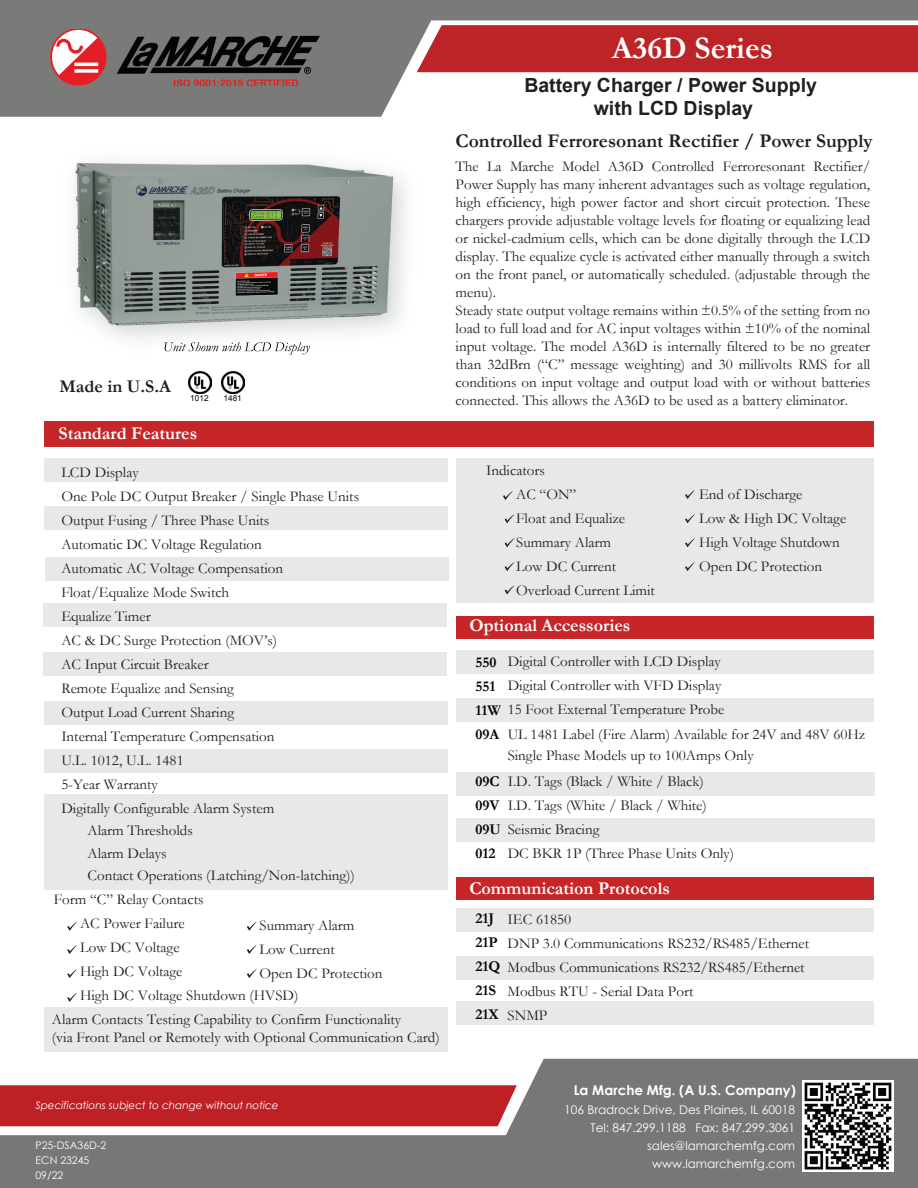
<style>
.page{position:relative;width:918px;height:1188px;background:#fff}
.page>*{position:absolute;margin:0;border:0;box-sizing:border-box;transform-origin:0 0}
.t1{font:700 31.5px "Garamond";color:#fff}
.t2{font:700 19.5px "Garamond";color:#231f20}
.t3{font:700 19.5px/23.4px "Arial";color:#231f20;text-align:center}
.t4{font:700 18px "Garamond";color:#fff}
.t5{font:700 18px "Garamond";color:#231f20}
.t6{font:15px/24px "Garamond";color:#211e1e}
.t7{font:15px/18px "Garamond";color:#231f20}
.t8{font:700 15px/24px "Garamond";color:#050504}
.t9{font:700 13.5px "Century Gothic";color:#fff}
.t10{font:12px/18px "Century Gothic";color:#fff;text-align:right}
.t11{font:italic 10.5px "Century Gothic";color:#fff}
.t12{font:10.5px/15px "Century Gothic";color:#fff}
.t13{font:8.25px "Arial";color:#050504}
.s1{font-weight:700;color:#050504}
</style>
<div class="page">
<div style="left:456px;top:908px;width:417px;height:24px;background:#e8e8e9"></div>
<svg style="left:0;top:0;width:918px;height:117px"></svg>
<img style="left:50px;top:29px;width:269px;height:57px">
<svg style="left:71px;top:1059px;width:847px;height:129px;fill:#777876"></svg>
<div style="left:0;top:1135px;width:570px;height:53px;background:#777876"></div>
<div style="left:0;top:1085px;width:517px;height:41px;background:#bf2025"></div>
<div style="left:44px;top:1007px;width:404px;height:45px;background:#e8e8e9"></div>
<div style="left:456px;top:1001px;width:417px;height:23px;background:#e8e8e9"></div>
<div style="left:456px;top:877px;width:417px;height:23px;background:#c72629"></div>
<div style="left:456px;top:956px;width:417px;height:24px;background:#e8e8e9"></div>
<div style="left:456px;top:818px;width:419px;height:24px;background:#e8e8e9"></div>
<div style="left:456px;top:772px;width:419px;height:24px;background:#e8e8e9"></div>
<div style="left:456px;top:650px;width:417px;height:24px;background:#e8e8e9"></div>
<div style="left:456px;top:698px;width:417px;height:24px;background:#e8e8e9"></div>
<div style="left:44px;top:749px;width:404px;height:24px;background:#e8e8e9"></div>
<div style="left:44px;top:701px;width:404px;height:24px;background:#e8e8e9"></div>
<div style="left:44px;top:794px;width:404px;height:96px;background:#e8e8e9"></div>
<img style="left:222px;top:371px;width:22px;height:23px">
<img style="left:189px;top:371px;width:22px;height:23px">
<img style="left:164px;top:342px;width:146px;height:12px">
<img style="left:68px;top:155px;width:335px;height:174px">
<div style="left:43px;top:603px;width:404px;height:24px;background:#e8e8e9"></div>
<div style="left:45px;top:557px;width:404px;height:24px;background:#e8e8e9"></div>
<div style="left:456px;top:458px;width:417px;height:145px;background:#e8e8e9"></div>
<div style="left:43px;top:652px;width:404px;height:24px;background:#e8e8e9"></div>
<div style="left:44px;top:458px;width:404px;height:24px;background:#e8e8e9"></div>
<div style="left:44px;top:506px;width:404px;height:24px;background:#e8e8e9"></div>
<div style="left:44px;top:421px;width:829px;height:26px;background:#c72629"></div>
<svg style="left:67px;top:922px;width:10px;height:9px"></svg>
<svg style="left:67px;top:945px;width:10px;height:9px"></svg>
<svg style="left:67px;top:969px;width:10px;height:9px"></svg>
<svg style="left:67px;top:993px;width:10px;height:9px"></svg>
<svg style="left:247px;top:922px;width:10px;height:9px"></svg>
<svg style="left:247px;top:945px;width:10px;height:9px"></svg>
<svg style="left:247px;top:969px;width:10px;height:9px"></svg>
<svg style="left:503px;top:491px;width:10px;height:9px"></svg>
<svg style="left:505px;top:514px;width:10px;height:9px"></svg>
<svg style="left:505px;top:538px;width:10px;height:9px"></svg>
<svg style="left:505px;top:562px;width:10px;height:9px"></svg>
<svg style="left:505px;top:585px;width:10px;height:9px"></svg>
<svg style="left:685px;top:490px;width:10px;height:9px"></svg>
<svg style="left:685px;top:514px;width:10px;height:9px"></svg>
<svg style="left:685px;top:538px;width:10px;height:9px"></svg>
<svg style="left:685px;top:562px;width:10px;height:9px"></svg>
<div style="left:456px;top:616px;width:417px;height:22px;background:#c72629"></div>
<img style="left:802px;top:1081px;width:91px;height:91px">
<p class="t5" style="left:59px;top:374px;width:113px">Made in U.S.A</p>
<p class="t13" style="left:190px;top:392px;width:20px">1012</p>
<p class="t13" style="left:224px;top:392px;width:20px">1481</p>
<p class="t4" style="left:59px;top:421px;width:140px">Standard Features</p>
<p class="t6" style="left:61px;top:460px;width:299px">LCD Display<br>One Pole DC Output Breaker / Single Phase Units<br>Output Fusing / Three Phase Units<br>Automatic DC Voltage Regulation<br>Automatic AC Voltage Compensation<br>Float/Equalize Mode Switch<br>Equalize Timer<br>AC &amp; DC Surge Protection (MOV’s)<br>AC Input Circuit Breaker<br>Remote Equalize and Sensing<br>Output Load Current Sharing<br>Internal Temperature Compensation<br>U.L. 1012, U.L. 1481<br>5-Year Warranty<br>Digitally Configurable Alarm System</p>
<p class="t6" style="left:88px;top:819px;width:269px;line-height:22.5px">Alarm Thresholds<br>Alarm Delays<br>Contact Operations (Latching/Non-latching))</p>
<p class="t6" style="left:80px;top:887px;width:220px;text-indent:-26px">Form “C” Relay Contacts<br>AC Power Failure<br>Low DC Voltage<br>High DC Voltage<br>High DC Voltage Shutdown (HVSD)</p>
<p class="t6" style="left:260px;top:913px;width:124px">Summary Alarm<br>Low Current<br>Open DC Protection</p>
<p class="t6" style="left:52px;top:1010px;width:389px;line-height:18px">Alarm Contacts Testing Capability to Confirm Functionality<br>(via Front Panel or Remotely with Optional Communication Card)</p>
<p class="t11" style="left:36px;top:1097px;width:245px">Specifications subject to change without notice</p>
<p class="t12" style="left:36px;top:1138px;width:72px">P25-DSA36D-2<br>ECN 23245<br>09/22</p>
<p class="t12" style="left:26px;top:1170px;width:29px">07/20</p>
<h1 class="t1" style="left:612px;top:26px;width:163px">A36D Series</h1>
<h2 class="t3" style="left:524px;top:74px;width:294px">Battery Charger / Power Supply with LCD Display</h2>
<h2 class="t2" style="left:456px;top:128px;width:419px">Controlled Ferroresonant Rectifier / Power Supply</h2>
<p class="t7" style="left:456px;top:157px;width:416px">The La Marche Model A36D Controlled Ferroresonant Rectifier/ Power Supply has many inherent advantages such as voltage regulation, high efficiency, high power factor and short circuit protection. These chargers provide adjustable voltage levels for floating or equalizing lead or nickel-cadmium cells, which can be done digitally through the LCD display. The equalize cycle is activated either manually through a switch on the front panel, or automatically scheduled. (adjustable through the menu).<br>Steady state output voltage remains within ±0.5% of the setting from no load to full load and for AC input voltages within ±10% of the nominal input voltage. The model A36D is internally filtered to be no greater than 32dBrn (“C” message weighting) and 30 millivolts RMS for all conditions on input voltage and output load with or without batteries connected. This allows the A36D to be used as a battery eliminator.</p>
<p class="t6" style="left:516px;top:458px;width:140px;text-indent:-30px">Indicators<br>AC “ON”<br>Float and Equalize<br>Summary Alarm<br>Low DC Current<br>Overload Current Limit</p>
<p class="t4" style="left:469px;top:613px;width:163px">Optional Accessories</p>
<p class="t6" style="left:699px;top:482px;width:149px">End of Discharge<br>Low &amp; High DC Voltage<br>High Voltage Shutdown<br>Open DC Protection</p>
<p class="t6" style="left:508px;top:649px;width:218px">Digital Controller with LCD Display<br>Digital Controller with VFD Display<br>15 Foot External Temperature Probe</p>
<p class="t8" style="left:476px;top:650px;width:27px">550<br>551<br>11W<br>09A</p>
<p class="t6" style="left:508px;top:724px;width:359px;line-height:21px">UL 1481 Label (Fire Alarm) Available for 24V and 48V 60Hz<br>Single Phase Models up to 100Amps Only</p>
<p class="t6" style="left:508px;top:769px;width:198px">I.D. Tags (Black / White / Black)</p>
<p class="t6" style="left:508px;top:793px;width:201px">I.D. Tags (White / Black / White)</p>
<p class="t6" style="left:476px;top:817px;width:125px"><span class="s1">09U</span> Seismic Bracing</p>
<p class="t6" style="left:508px;top:841px;width:228px">DC BKR 1P (Three Phase Units Only)</p>
<p class="t8" style="left:476px;top:769px;width:26px">09C<br>09V</p>
<p class="t8" style="left:476px;top:841px;width:22px">012</p>
<p class="t4" style="left:469px;top:876px;width:202px">Communication Protocols</p>
<p class="t8" style="left:475px;top:906px;width:26px">21J<br>21P<br>21Q<br>21S<br>21X</p>
<p class="t6" style="left:508px;top:906px;width:303px">IEC 61850<br>DNP 3.0 Communications RS232/RS485/Ethernet<br>Modbus Communications RS232/RS485/Ethernet<br>Modbus RTU - Serial Data Port<br>SNMP</p>
<p class="t9" style="left:574px;top:1080px;width:224px">La Marche Mfg. (A U.S. Company)</p>
<p class="t10" style="left:564px;top:1101px;width:232px">106 Bradrock Drive, Des Plaines, IL 60018<br>Tel: 847.299.1188 Fax: 847.299.3061 sales@lamarchemfg.com www.lamarchemfg.com</p>
</div>
